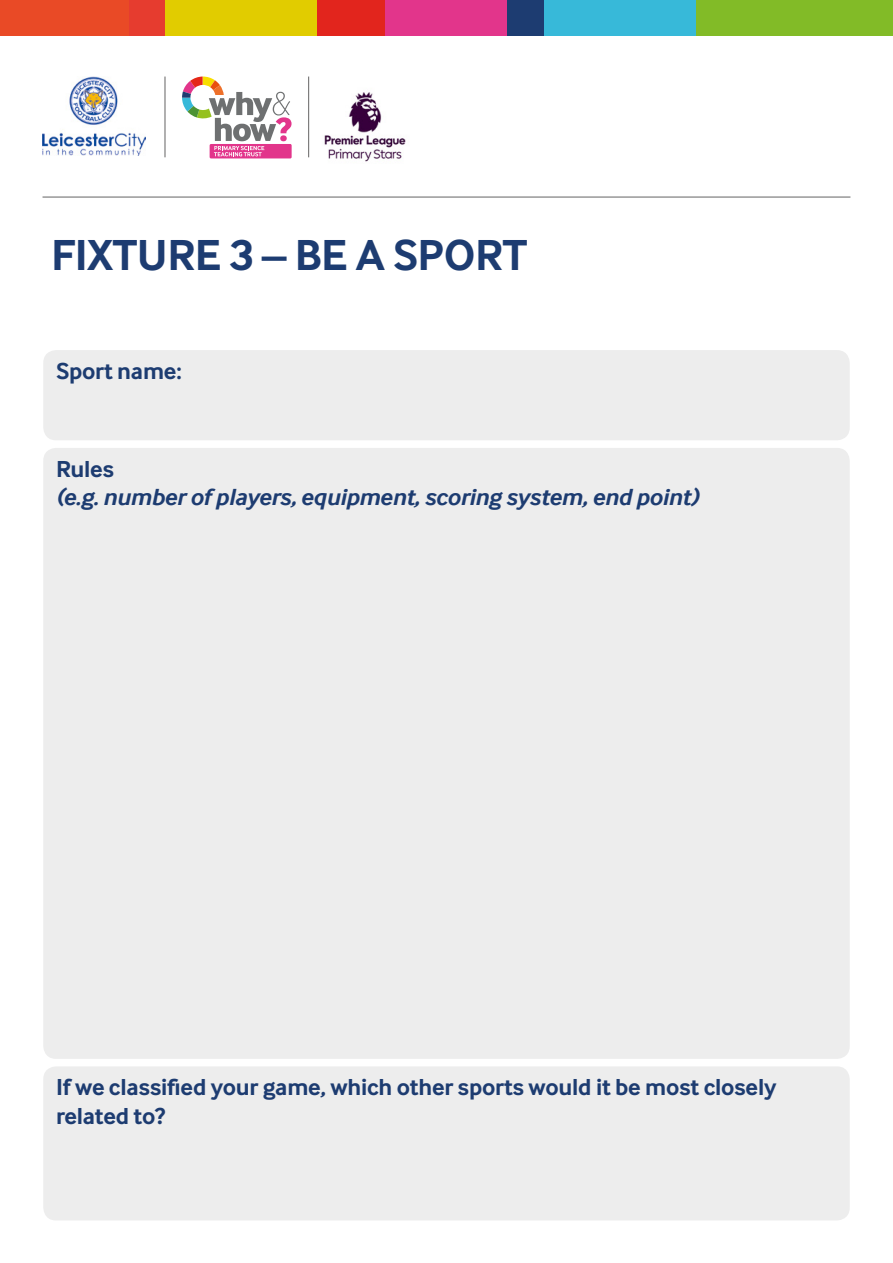
<style>
.page{position:relative;width:893px;height:1263px;background:#fff}
.page>*{position:absolute;margin:0;border:0;box-sizing:border-box;transform-origin:0 0}
.t1{font:700 45px "Inter Face";letter-spacing:-.01em;color:#1d3c71}
.t2{font:700 24px/28.8px "Inter Face";letter-spacing:-.01em;color:#1d3c71}
.t3{font:italic 700 24px "Inter Face";letter-spacing:-.01em;color:#1d3c71}
</style>
<div class="page">
<div style="left:764px;top:0;width:129px;height:36px;background:#82bb27"></div>
<div style="left:544px;top:0;width:152px;height:36px;background:#37b9d9"></div>
<div style="left:696px;top:0;width:68px;height:36px;background:#82bb27"></div>
<div style="left:385px;top:0;width:123px;height:36px;background:#e2358b"></div>
<div style="left:508px;top:0;width:36px;height:36px;background:#1d3c71"></div>
<div style="left:165px;top:0;width:152px;height:36px;background:#e1cc00"></div>
<div style="left:317px;top:0;width:68px;height:36px;background:#e2251d"></div>
<div style="left:0;top:0;width:129px;height:36px;background:#e94a26"></div>
<div style="left:129px;top:0;width:36px;height:36px;background:#e63c2f"></div>
<svg style="left:210px;top:144px;width:81px;height:14px"></svg>
<svg style="left:182px;top:77px;width:109px;height:79px"></svg>
<img style="left:43px;top:77px;width:103px;height:79px">
<img style="left:324px;top:92px;width:82px;height:70px">
<hr style="left:165px;top:77px;width:1px;height:80px;background:#646363">
<hr style="left:308px;top:77px;width:1px;height:80px;background:#646363">
<hr style="left:43px;top:197px;width:807px;height:1px;background:#646363">
<div style="left:43px;top:448px;width:807px;height:611px;background:#ededed;border-radius:13px"></div>
<div style="left:43px;top:350px;width:807px;height:90px;background:#ededed;border-radius:13px"></div>
<div style="left:43px;top:1066px;width:807px;height:154px;background:#ededed;border-radius:13px"></div>
<h1 class="t1" style="left:51px;top:229px;width:478px">FIXTURE 3 – BE A SPORT</h1>
<p class="t2" style="left:56px;top:356px;width:127px">Sport name:</p>
<p class="t2" style="left:56px;top:454px;width:60px">Rules</p>
<p class="t3" style="left:56px;top:484px;width:644px">(e.g. number of players, equipment, scoring system, end point)</p>
<p class="t2" style="left:56px;top:1073px;width:722px">If we classified your game, which other sports would it be most closely related to?</p>
</div>
